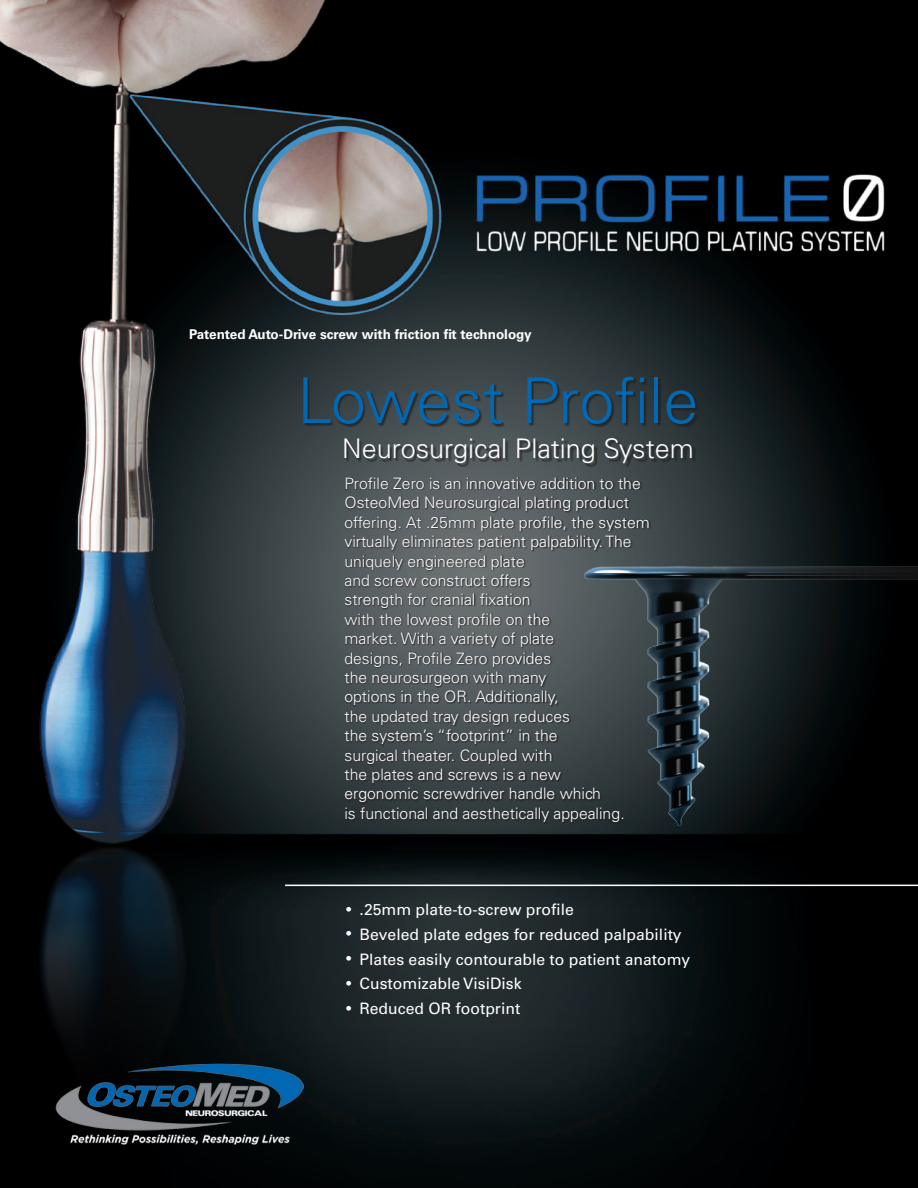
<style>
.page{position:relative;width:918px;height:1188px;background:#fff}
.page>*{position:absolute;margin:0;border:0;box-sizing:border-box;transform-origin:0 0}
.t1{font:300 63px "Univers LT Std";color:#0168b3}
.t2{font:300 27px "Univers LT Std";color:#fff}
.t3{font:300 15.75px/19.4px "Univers LT Std";color:#fff}
.t4{font:15.75px "Univers LT Std";color:#fff}
.t5{font:700 13.5px "Univers LT Std";color:#fff}
.s1{font-size:13.05px}
</style>
<div class="page">
<img style="left:0;top:0;width:918px;height:1188px">
<img style="left:479px;top:166px;width:411px;height:93px">
<img style="left:0;top:0;width:479px;height:1159px">
<div style="left:304px;top:378px;width:395px;height:49px;background:#231f20;opacity:.75"></div>
<div style="left:346px;top:439px;width:350px;height:28px;background:#231f20;opacity:.75"></div>
<svg style="left:345px;top:477px;width:306px;height:347px;background:#4a5053"></svg>
<img style="left:585px;top:566px;width:333px;height:260px">
<hr style="left:285px;top:885px;width:633px;height:1px;background:#fff">
<img style="left:56px;top:1059px;width:247px;height:87px">
<p class="t5" style="left:189px;top:326px;width:344px">Patented Auto-Drive screw with friction fit technology</p>
<h1 class="t1" style="left:297px;top:363px;width:403px">Lowest Profile</h1>
<h2 class="t2" style="left:342px;top:432px;width:353px">Neurosurgical Plating System</h2>
<p class="t3" style="left:344px;top:474px;width:307px">Profile Zero is an innovative addition to the OsteoMed Neurosurgical plating product offering. At .25mm plate profile, the system virtually eliminates patient palpability. The uniquely engineered plate<br>and screw construct offers<br>strength for cranial fixation<br>with the lowest profile on the<br>market. With a variety of plate<br>designs, Profile Zero provides<br>the neurosurgeon with many<br>options in the OR. Additionally,<br>the updated tray design reduces<br>the system’s “footprint” in the<br>surgical theater. Coupled with<br>the plates and screws is a new<br>ergonomic screwdriver handle which<br>is functional and aesthetically appealing.</p>
<p class="t4" style="left:346px;top:900px;width:229px"><span class="s1">•</span> .25mm plate-to-screw profile</p>
<p class="t4" style="left:346px;top:925px;width:337px"><span class="s1">•</span> Beveled plate edges for reduced palpability</p>
<p class="t4" style="left:346px;top:950px;width:345px"><span class="s1">•</span> Plates easily contourable to patient anatomy</p>
<p class="t4" style="left:346px;top:974px;width:177px"><span class="s1">•</span> Customizable VisiDisk</p>
<p class="t4" style="left:346px;top:999px;width:175px"><span class="s1">•</span> Reduced OR footprint</p>
</div>
